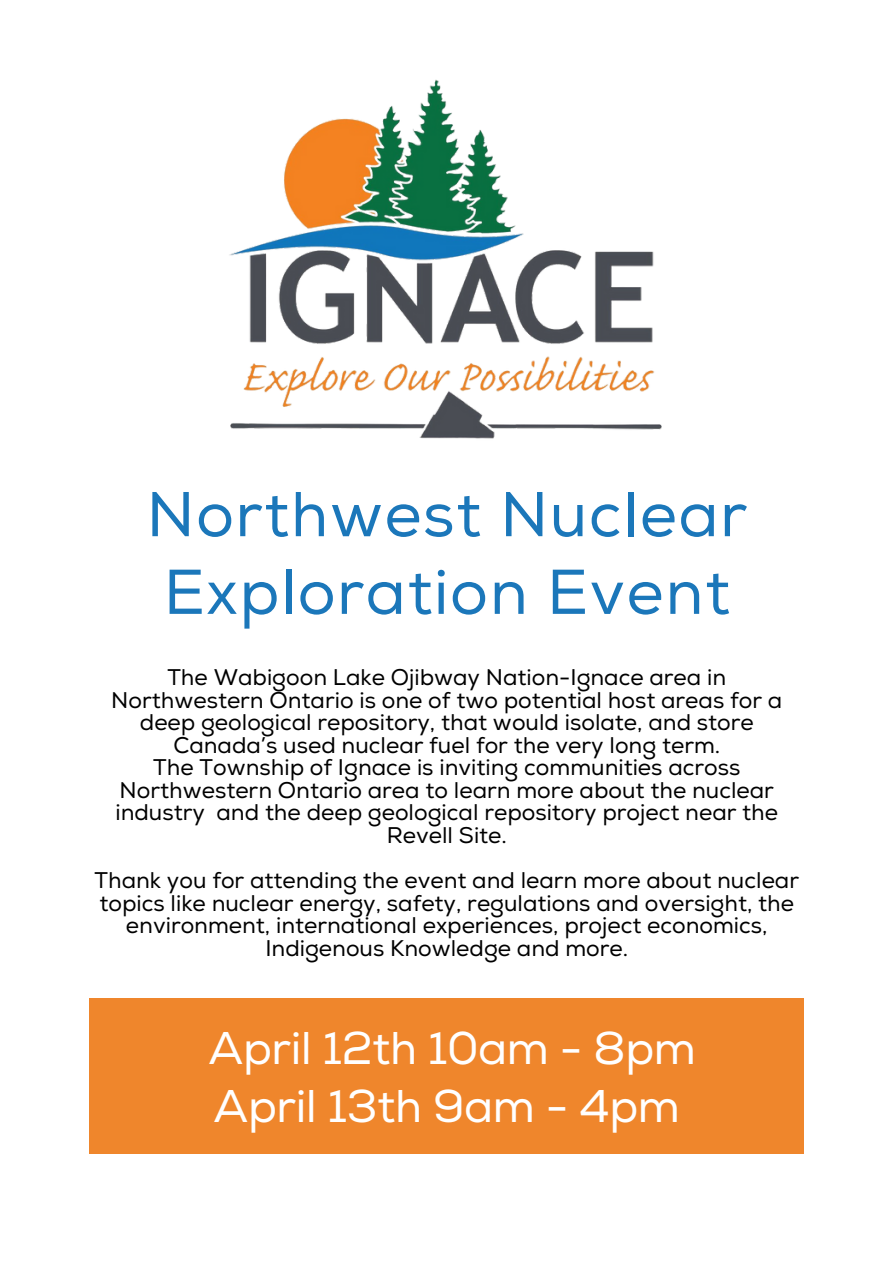
<style>
.page{position:relative;width:894px;height:1264px;background:#fff}
.page>*{position:absolute;margin:0;border:0;box-sizing:border-box;transform-origin:0 0}
.t1{font:63.15px/77.7px "Nexa";letter-spacing:.025em;color:#1b77ba}
.t2{font:45.75px/57.3px "Nexa";letter-spacing:-.01em;color:#fff}
.t3{font:22.65px/22.5px "Nexa";color:#000;text-align:center}
</style>
<div class="page">
<img style="left:229px;top:79px;width:433px;height:360px">
<div style="left:89px;top:998px;width:715px;height:156px;background:#ef862c"></div>
<p class="t1" style="left:146px;top:477px;width:602px">Northwest Nuclear<br>Exploration Event</p>
<p class="t3" style="left:111px;top:667px;width:672px">The Wabigoon Lake Ojibway Nation-Ignace area in Northwestern Ontario is one of two potential host areas for a deep geological repository, that would isolate, and store Canada’s used nuclear fuel for the very long term.</p>
<p class="t3" style="left:153px;top:757px;width:588px">The Township of Ignace is inviting communities across</p>
<p class="t3" style="left:115px;top:779px;width:664px">Northwestern Ontario area to learn more about the nuclear industry and the deep geological repository project near the<br>Revell Site.</p>
<h2 class="t3" style="left:94px;top:869px;width:706px">Thank you for attending the event and learn more about nuclear topics like nuclear energy, safety, regulations and oversight, the environment, international experiences, project economics, Indigenous Knowledge and more.</h2>
<h1 class="t2" style="left:208px;top:1021px;width:489px">April 12th 10am - 8pm<br>April 13th 9am - 4pm</h1>
</div>
